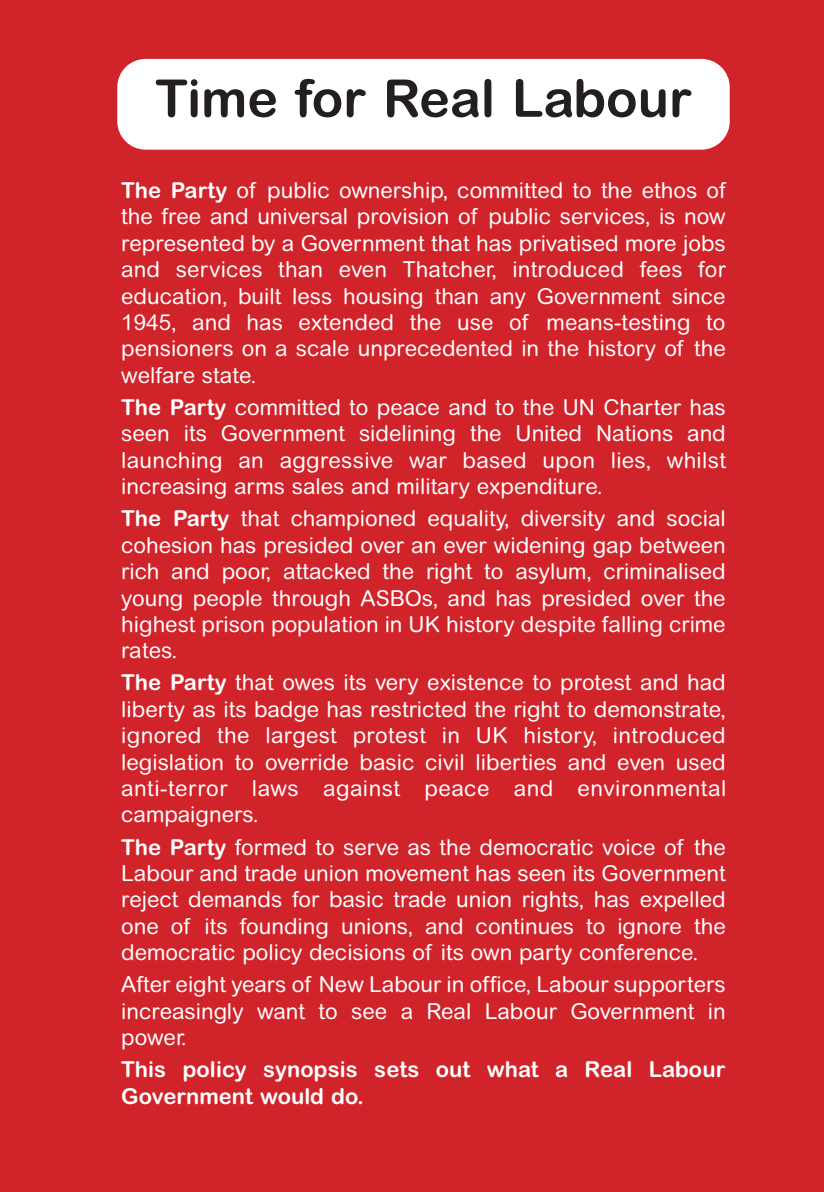
<style>
.page{position:relative;width:824px;height:1192px;background:#d1232a}
.page>*{position:absolute;margin:0;border:0;box-sizing:border-box;transform-origin:0 0}
.t1{font:700 52px "Arial Rounded MT";color:#231f20}
.t2{font:22px/26.4px "Arial Rounded MT";color:#fff;text-align:justify}
.t3{font:700 22px/26.4px "Arial Rounded MT";letter-spacing:.005em;color:#fff}
.s1{font-weight:700}
</style>
<div class="page">
<h1 class="t1" style="left:155px;top:80px;width:538px">Time for Real Labour</h1>
<p class="t2" style="left:121px;top:179px;width:606px"><span class="s1">The Party</span> of public ownership, committed to the ethos of the free and universal provision of public services, is now represented by a Government that has privatised more jobs and services than even Thatcher, introduced fees for education, built less housing than any Government since 1945, and has extended the use of means-testing to pensioners on a scale unprecedented in the history of the welfare state.</p>
<p class="t2" style="left:121px;top:396px;width:606px"><span class="s1">The Party</span> committed to peace and to the UN Charter has seen its Government sidelining the United Nations and launching an aggressive war based upon lies, whilst increasing arms sales and military expenditure.</p>
<p class="t2" style="left:121px;top:507px;width:606px"><span class="s1">The Party</span> that championed equality, diversity and social cohesion has presided over an ever widening gap between rich and poor, attacked the right to asylum, criminalised young people through ASBOs, and has presided over the highest prison population in UK history despite falling crime rates.</p>
<p class="t2" style="left:121px;top:671px;width:606px"><span class="s1">The Party</span> that owes its very existence to protest and had liberty as its badge has restricted the right to demonstrate, ignored the largest protest in UK history, introduced legislation to override basic civil liberties and even used anti-terror laws against peace and environmental campaigners.</p>
<p class="t2" style="left:121px;top:835px;width:606px"><span class="s1">The Party</span> formed to serve as the democratic voice of the Labour and trade union movement has seen its Government reject demands for basic trade union rights, has expelled one of its founding unions, and continues to ignore the democratic policy decisions of its own party conference.</p>
<p class="t2" style="left:121px;top:973px;width:606px">After eight years of New Labour in office, Labour supporters increasingly want to see a Real Labour Government in power.</p>
<p class="t3" style="left:121px;top:1058px;width:605px">This policy synopsis sets out what a Real Labour<br>Government would do.</p>
</div>
